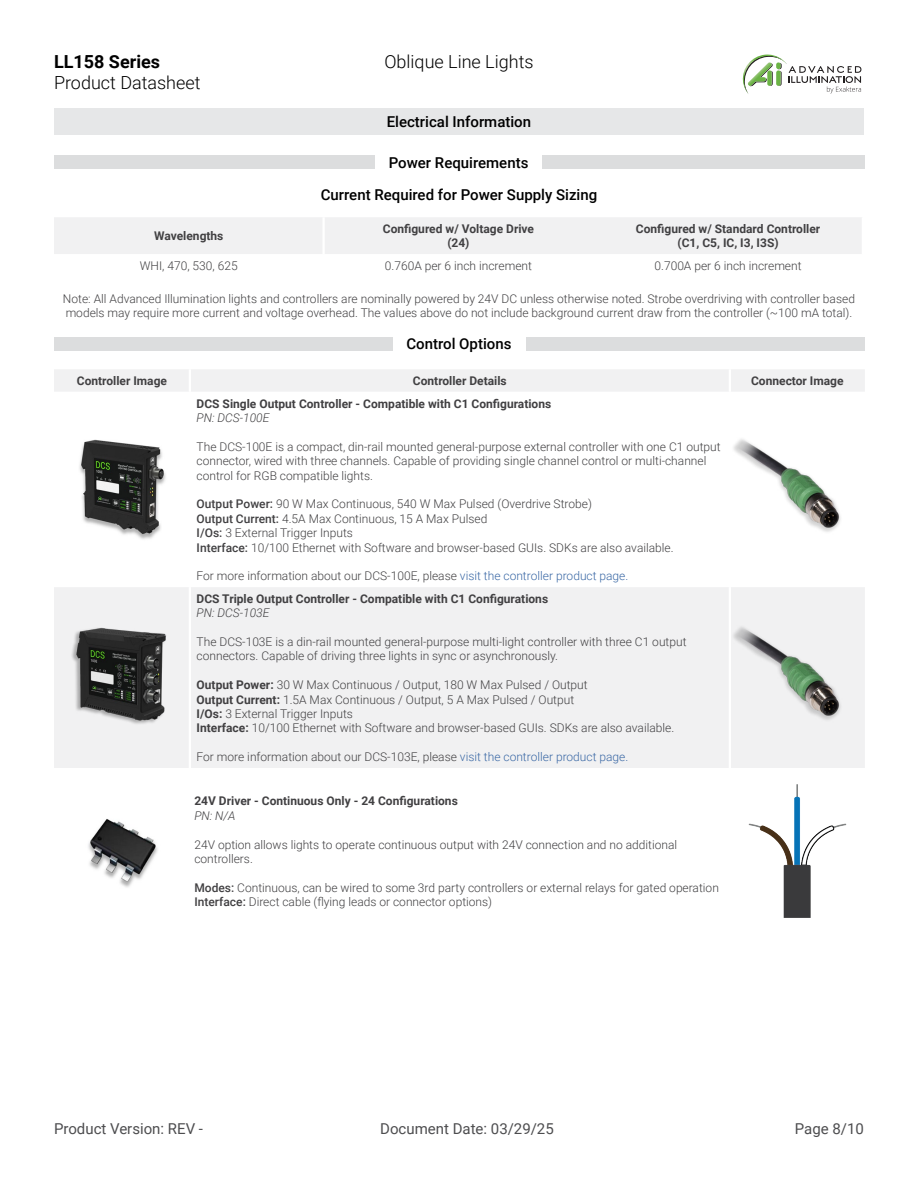
<style>
.page{position:relative;width:918px;height:1188px;background:#fff}
.page>*{position:absolute;margin:0;border:0;box-sizing:border-box;transform-origin:0 0}
.t1{font:300 18px "Roboto";color:#000}
.t2{font:700 18px "Roboto";color:#000}
.t3{font:500 15px/32.5px "Roboto";color:#000;text-align:center}
.t4{font:15px "Roboto";color:#4d4d4f}
.t5{font:300 12px/14.4px "Roboto";color:#414042}
.t6{font:700 12px/14.4px "Roboto";color:#414042;text-align:center}
.t7{font:italic 300 12px "Roboto";color:#414042}
.s1{font-weight:500}
.s2{font-weight:300}
.s3{font-weight:300;color:#3a68a5}
.s4{font-weight:700}
.s5{color:#3a68a5}
</style>
<div class="page">
<svg style="left:742px;top:55px;width:119px;height:39px"></svg>
<div style="left:54px;top:108px;width:810px;height:27px;background:#e6e7e8"></div>
<div style="left:54px;top:155px;width:810px;height:14px;background:#dcddde"></div>
<div style="left:375px;top:143px;width:167px;height:38px;background:#fff"></div>
<div style="left:54px;top:337px;width:810px;height:14px;background:#dcddde"></div>
<div style="left:393px;top:325px;width:132px;height:38px;background:#fff"></div>
<div style="left:54px;top:217px;width:808px;height:37px;background:#f1f1f2"></div>
<hr style="left:322px;top:217px;width:3px;height:37px;background:#fff">
<div style="left:54px;top:370px;width:811px;height:21px;background:#f1f1f2"></div>
<div style="left:54px;top:587px;width:811px;height:181px;background:#f1f1f2"></div>
<hr style="left:189px;top:369px;width:2px;height:23px;background:#fff">
<hr style="left:729px;top:369px;width:2px;height:23px;background:#fff">
<hr style="left:189px;top:587px;width:2px;height:181px;background:#fff">
<hr style="left:729px;top:587px;width:2px;height:181px;background:#fff">
<img style="left:79px;top:439px;width:87px;height:100px">
<img style="left:733px;top:439px;width:108px;height:93px">
<img style="left:55px;top:611px;width:134px;height:133px">
<img style="left:731px;top:611px;width:133px;height:133px">
<img style="left:88px;top:819px;width:70px;height:68px">
<img style="left:748px;top:784px;width:99px;height:134px">
<h1 class="t2" style="left:54px;top:48px;width:108px">LL158 Series</h1>
<h1 class="t1" style="left:54px;top:70px;width:148px">Product Datasheet</h1>
<h1 class="t1" style="left:384px;top:48px;width:151px">Oblique Line Lights</h1>
<p class="t3" style="left:387px;top:105px;width:146px">Electrical Information</p>
<p class="t3" style="left:321px;top:145px;width:278px">Power Requirements<br>Current Required for Power Supply Sizing</p>
<p class="t6" style="left:154px;top:228px;width:71px">Wavelengths</p>
<p class="t6" style="left:383px;top:221px;width:153px">Configured w/ Voltage Drive (24)</p>
<p class="t6" style="left:636px;top:221px;width:186px">Configured w/ Standard Controller (C1, C5, IC, I3, I3S)</p>
<p class="t5" style="left:140px;top:258px;width:99px">WHI, 470, 530, 625</p>
<p class="t5" style="left:385px;top:258px;width:149px">0.760A per 6 inch increment</p>
<p class="t5" style="left:655px;top:258px;width:149px">0.700A per 6 inch increment</p>
<p class="t5" style="left:63px;top:291px;width:794px">Note: All Advanced Illumination lights and controllers are nominally powered by 24V DC unless otherwise noted. Strobe overdriving with controller based models may require more current and voltage overhead. The values above do not include background current draw from the controller (~100 mA total).</p>
<p class="t3" style="left:406px;top:327px;width:106px">Control Options</p>
<p class="t6" style="left:77px;top:373px;width:92px">Controller Image</p>
<p class="t6" style="left:413px;top:373px;width:95px">Controller Details</p>
<p class="t6" style="left:751px;top:373px;width:94px">Connector Image</p>
<p class="t6" style="left:197px;top:396px;width:356px">DCS Single Output Controller - Compatible with C1 Configurations</p>
<p class="t7" style="left:197px;top:409px;width:74px">PN: DCS-100E</p>
<p class="t5" style="left:197px;top:439px;width:525px">The DCS-100E is a compact, din-rail mounted general-purpose external controller with one C1 output connector, wired with three channels. Capable of providing single channel control or multi-channel control for RGB compatible lights.</p>
<p class="t5" style="left:197px;top:496px;width:479px"><span class="s1">Output Power:</span> 90 W Max Continuous, 540 W Max Pulsed (Overdrive Strobe)<br><span class="s1">Output Current:</span> 4.5A Max Continuous, 15 A Max Pulsed<br><span class="s1">I/Os:</span> 3 External Trigger Inputs<br><span class="s1">Interface:</span> 10/100 Ethernet with Software and browser-based GUIs. SDKs are also available.</p>
<p class="t6" style="left:197px;top:564px;width:433px;line-height:22.5px;text-align:left"><span class="s2">For more information about our DCS-100E, please</span> <span class="s3">visit the controller product page.<br></span>DCS Triple Output Controller - Compatible with C1 Configurations</p>
<p class="t7" style="left:197px;top:605px;width:74px">PN: DCS-103E</p>
<p class="t5" style="left:197px;top:634px;width:491px">The DCS-103E is a din-rail mounted general-purpose multi-light controller with three C1 output connectors. Capable of driving three lights in sync or asynchronously.</p>
<p class="t5" style="left:197px;top:677px;width:479px"><span class="s4">Output Power:</span> 30 W Max Continuous / Output, 180 W Max Pulsed / Output<br><span class="s4">Output Current:</span> 1.5A Max Continuous / Output, 5 A Max Pulsed / Output<br><span class="s4">I/Os:</span> 3 External Trigger Inputs<br><span class="s4">Interface:</span> 10/100 Ethernet with Software and browser-based GUIs. SDKs are also available.</p>
<p class="t5" style="left:197px;top:749px;width:433px">For more information about our DCS-103E, please <span class="s5">visit the controller product page.</span></p>
<p class="t6" style="left:194px;top:793px;width:265px">24V Driver - Continuous Only - 24 Configurations</p>
<p class="t7" style="left:194px;top:807px;width:43px">PN: N/A</p>
<p class="t5" style="left:194px;top:837px;width:484px">24V option allows lights to operate continuous output with 24V connection and no additional controllers.</p>
<p class="t5" style="left:194px;top:880px;width:526px"><span class="s1">Modes:</span> Continuous, can be wired to some 3rd party controllers or external relays for gated operation<br><span class="s1">Interface:</span> Direct cable (flying leads or connector options)</p>
<p class="t4" style="left:54px;top:1118px;width:151px">Product Version: REV -</p>
<p class="t4" style="left:380px;top:1118px;width:175px">Document Date: 03/29/25</p>
<p class="t4" style="left:795px;top:1118px;width:71px">Page 8/10</p>
</div>
